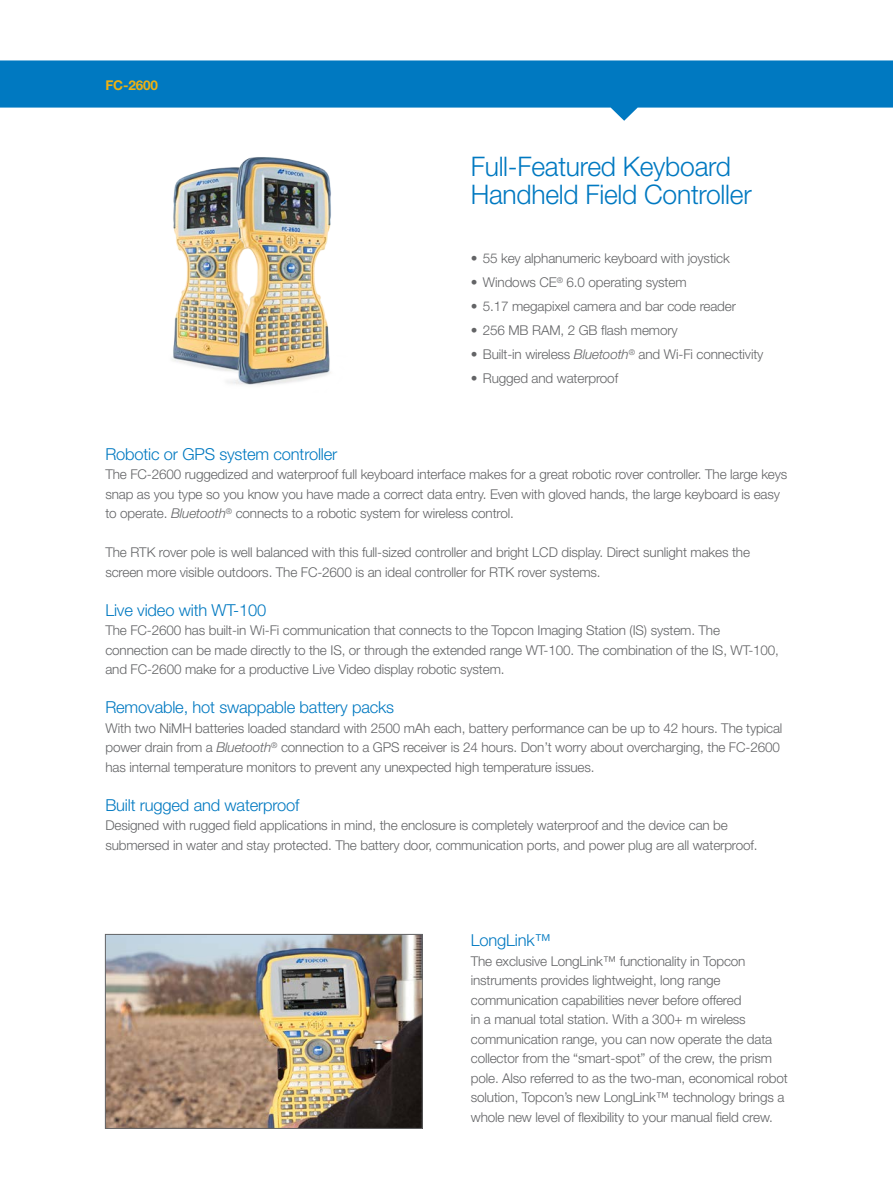
<style>
.page{position:relative;width:893px;height:1188px;background:#fff}
.page>*{position:absolute;margin:0;border:0;box-sizing:border-box;transform-origin:0 0}
.t1{font:300 27px/28.5px "Helvetica Neue LT Std";letter-spacing:-.01em;color:#0079c1}
.t2{font:300 16.5px "Helvetica Neue LT Std";letter-spacing:-.01em;color:#0079c1}
.t3{font:300 13.5px/19.5px "Helvetica Neue LT Std";letter-spacing:-.01em;color:#636466}
.t4{font:700 13.5px "Helvetica Neue LT Std";letter-spacing:-.01em;color:#eeb111}
.s1{font-style:italic}
</style>
<div class="page">
<svg style="left:0;top:60px;width:893px;height:61px;fill:#0079c1"></svg>
<img style="left:107px;top:936px;width:313px;height:191px">
<div style="left:105px;top:934px;width:317px;height:195px;border:1px solid #636466"></div>
<img style="left:172px;top:168px;width:45px;height:202px">
<img style="left:217px;top:157px;width:114px;height:228px">
<p class="t4" style="left:105px;top:76px;width:54px">FC-2600</p>
<h1 class="t1" style="left:471px;top:151px;width:282px">Full-Featured Keyboard<br>Handheld Field Controller</h1>
<p class="t3" style="left:471px;top:249px;width:261px">• 55 key alphanumeric keyboard with joystick</p>
<p class="t3" style="left:471px;top:273px;width:217px">• Windows CE<sup>®</sup> 6.0 operating system</p>
<p class="t3" style="left:471px;top:297px;width:267px">• 5.17 megapixel camera and bar code reader</p>
<p class="t3" style="left:471px;top:321px;width:208px">• 256 MB RAM, 2 GB flash memory</p>
<p class="t3" style="left:471px;top:345px;width:294px">• Built-in wireless <span class="s1">Bluetooth</span><sup>®</sup> and Wi-Fi connectivity</p>
<p class="t3" style="left:471px;top:369px;width:149px">• Rugged and waterproof</p>
<p class="t2" style="left:105px;top:444px;width:234px">Robotic or GPS system controller</p>
<p class="t3" style="left:105px;top:465px;width:684px">The FC-2600 ruggedized and waterproof full keyboard interface makes for a great robotic rover controller. The large keys snap as you type so you know you have made a correct data entry. Even with gloved hands, the large keyboard is easy to operate. <span class="s1">Bluetooth</span><sup>®</sup> connects to a robotic system for wireless control.</p>
<p class="t3" style="left:105px;top:543px;width:646px">The RTK rover pole is well balanced with this full-sized controller and bright LCD display. Direct sunlight makes the screen more visible outdoors. The FC-2600 is an ideal controller for RTK rover systems.</p>
<p class="t2" style="left:105px;top:600px;width:162px">Live video with WT-100</p>
<p class="t3" style="left:105px;top:621px;width:675px">The FC-2600 has built-in Wi-Fi communication that connects to the Topcon Imaging Station (IS) system. The connection can be made directly to the IS, or through the extended range WT-100. The combination of the IS, WT-100, and FC-2600 make for a productive Live Video display robotic system.</p>
<p class="t2" style="left:105px;top:698px;width:290px">Removable, hot swappable battery packs</p>
<p class="t3" style="left:105px;top:718px;width:679px">With two NiMH batteries loaded standard with 2500 mAh each, battery performance can be up to 42 hours. The typical power drain from a <span class="s1">Bluetooth</span><sup>®</sup> connection to a GPS receiver is 24 hours. Don’t worry about overcharging, the FC-2600 has internal temperature monitors to prevent any unexpected high temperature issues.</p>
<p class="t2" style="left:105px;top:795px;width:196px">Built rugged and waterproof</p>
<p class="t3" style="left:105px;top:816px;width:654px">Designed with rugged field applications in mind, the enclosure is completely waterproof and the device can be submersed in water and stay protected. The battery door, communication ports, and power plug are all waterproof.</p>
<p class="t2" style="left:471px;top:930px;width:82px">LongLink™</p>
<p class="t3" style="left:471px;top:951px;width:318px">The exclusive LongLink™ functionality in Topcon instruments provides lightweight, long range communication capabilities never before offered<br>in a manual total station. With a 300+ m wireless communication range, you can now operate the data collector from the “smart-spot” of the crew, the prism pole. Also referred to as the two-man, economical robot solution, Topcon’s new LongLink™ technology brings a whole new level of flexibility to your manual field crew.</p>
</div>
